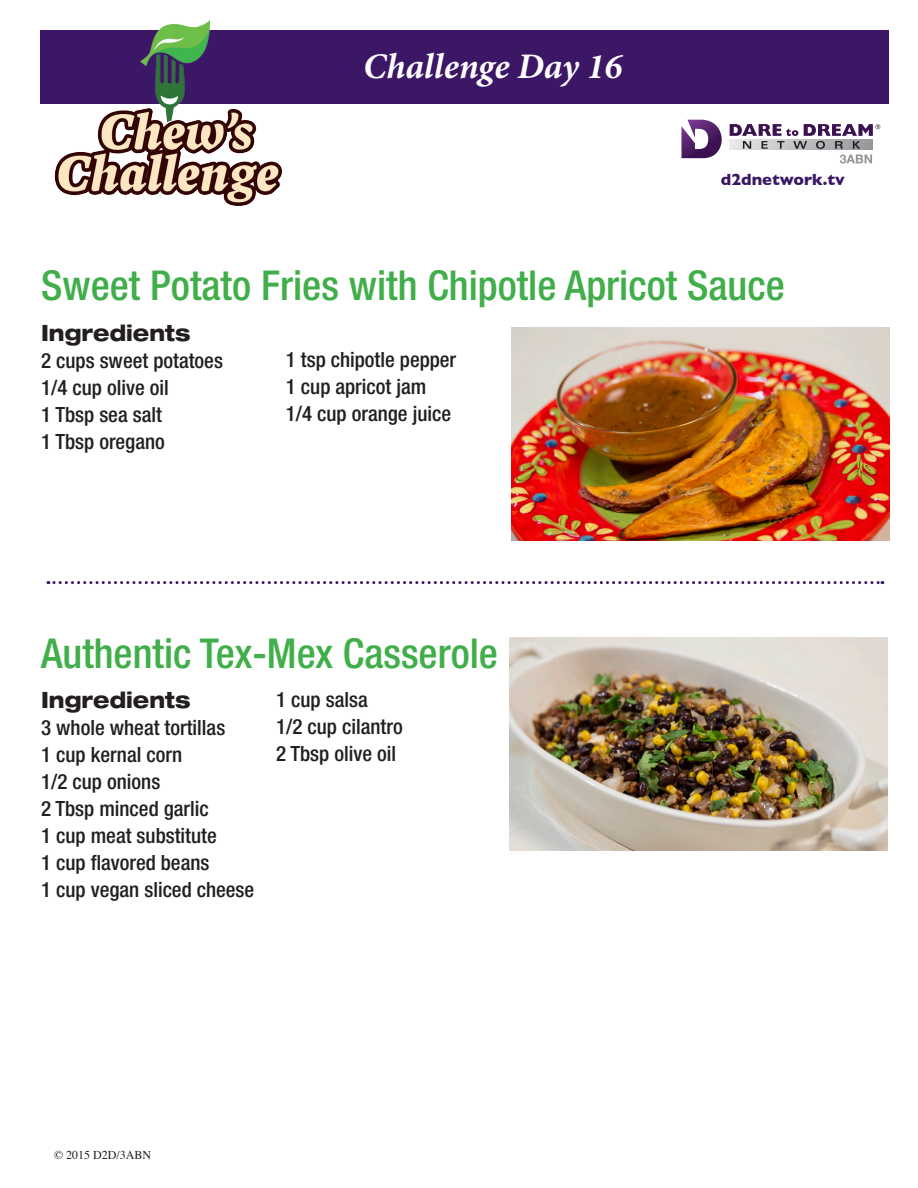
<style>
.page{position:relative;width:918px;height:1188px;background:#fff}
.page>*{position:absolute;margin:0;border:0;box-sizing:border-box;transform-origin:0 0}
.t1{font:500 condensed 41.25px "Helvetica Neue LT Pro";color:#40ae49}
.t2{font:italic 700 36px "Minion Pro";color:#fff}
.t3{font:800 expanded 22.5px "Helvetica Neue LT Pro";color:#231f20;scale:.9 1}
.t4{font:500 condensed 21px/27px "Helvetica Neue LT Pro";color:#231f20}
.t5{font:700 16.5px "Gill Sans";color:#3c1765}
.t6{font:12px "Times";color:#231f20}
</style>
<div class="page">
<div style="left:40px;top:31px;width:849px;height:73px;background:#3c1765"></div>
<img style="left:40px;top:20px;width:323px;height:186px">
<svg style="left:840px;top:155px;width:32px;height:9px"></svg>
<svg style="left:681px;top:120px;width:41px;height:38px"></svg>
<svg style="left:730px;top:149px;width:143px;height:1px"></svg>
<svg style="left:730px;top:124px;width:150px;height:25px"></svg>
<img style="left:511px;top:328px;width:378px;height:212px">
<img style="left:510px;top:637px;width:378px;height:213px">
<svg style="left:48px;top:581px;width:835px;height:3px"></svg>
<h2 class="t2" style="left:363px;top:41px;width:261px">Challenge Day 16</h2>
<p class="t5" style="left:721px;top:167px;width:125px">d2dnetwork.tv</p>
<h1 class="t1" style="left:41px;top:261px;width:745px">Sweet Potato Fries with Chipotle Apricot Sauce</h1>
<p class="t3" style="left:41px;top:318px;width:168px">Ingredients</p>
<p class="t4" style="left:41px;top:346px;width:183px">2 cups sweet potatoes<br>1/4 cup olive oil<br>1 Tbsp sea salt<br>1 Tbsp oregano</p>
<p class="t4" style="left:286px;top:345px;width:172px">1 tsp chipotle pepper<br>1 cup apricot jam<br>1/4 cup orange juice</p>
<h1 class="t1" style="left:41px;top:629px;width:459px">Authentic Tex-Mex Casserole</h1>
<p class="t3" style="left:41px;top:686px;width:168px">Ingredients</p>
<p class="t4" style="left:41px;top:714px;width:215px">3 whole wheat tortillas<br>1 cup kernal corn<br>1/2 cup onions<br>2 Tbsp minced garlic<br>1 cup meat substitute<br>1 cup flavored beans<br>1 cup vegan sliced cheese</p>
<p class="t4" style="left:276px;top:686px;width:128px">1 cup salsa<br>1/2 cup cilantro<br>2 Tbsp olive oil</p>
<p class="t6" style="left:54px;top:1144px;width:99px">© 2015 D2D/3ABN</p>
</div>
